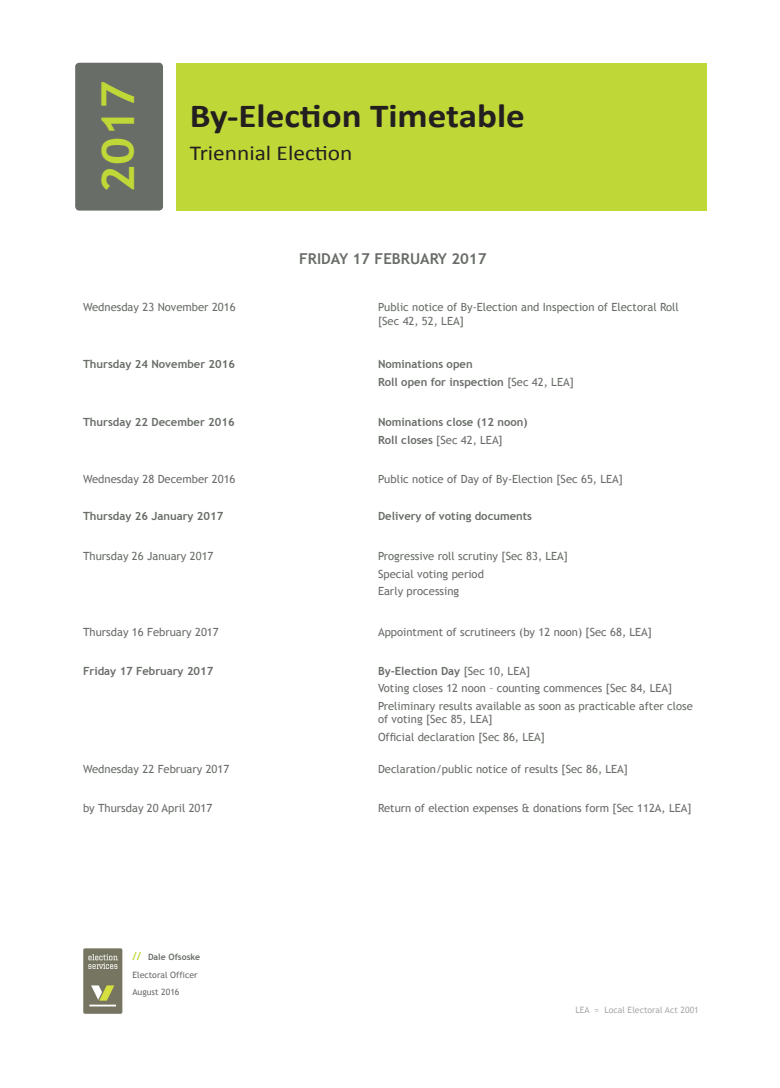
<style>
.page{position:relative;width:780px;height:1088px;background:#fff}
.page>*{position:absolute;margin:0;border:0;box-sizing:border-box;transform-origin:0 0}
.t1{font:700 45.38px "Trebuchet MS";color:#c0d738;scale:1.05 1}
.t2{font:700 33.75px "Calibri";color:#231f20;scale:1.1 1}
.t3{font:21.25px "Calibri";color:#231f20;scale:1.1 1}
.t4{font:700 15px "Trebuchet MS";color:#686d67}
.t5{font:11.25px/13.5px "Trebuchet MS";color:#686d67}
.t6{font:700 11.25px "Trebuchet MS";color:#686d67}
.t7{font:8.75px "Trebuchet MS";color:#686d67}
.t8{font:8.75px "Trebuchet MS";color:#a7aba7}
.t9{font:700 8.75px "Trebuchet MS";color:#686d67}
.s1{font-weight:400}
.s2{font-weight:700}
.s3{font-size:11.25px;color:#c0d738}
</style>
<div class="page">
<div style="left:75px;top:63px;width:88px;height:148px;background:#686d67;border-radius:4px"></div>
<img style="left:83px;top:948px;width:40px;height:66px">
<div style="left:175px;top:63px;width:531px;height:148px;background:#c0d738"></div>
<p class="t1" style="left:90px;top:193px;width:108px;rotate:-90deg">2017</p>
<p class="t2" style="left:190px;top:94px;width:306px">By-Election Timetable</p>
<p class="t3" style="left:190px;top:139px;width:149px">Triennial Election</p>
<p class="t4" style="left:299px;top:249px;width:189px">FRIDAY 17 FEBRUARY 2017</p>
<p class="t5" style="left:83px;top:301px;width:154px">Wednesday 23 November 2016</p>
<p class="t5" style="left:378px;top:301px;width:302px">Public notice of By-Election and Inspection of Electoral Roll</p>
<p class="t5" style="left:378px;top:314px;width:87px">[Sec 42, 52, LEA]</p>
<p class="t6" style="left:83px;top:357px;width:153px">Thursday 24 November 2016</p>
<p class="t6" style="left:378px;top:357px;width:96px">Nominations open</p>
<p class="t6" style="left:378px;top:374px;width:197px">Roll open for inspection <span class="s1">[Sec 42, LEA]</span></p>
<p class="t6" style="left:83px;top:415px;width:153px">Thursday 22 December 2016</p>
<p class="t6" style="left:378px;top:415px;width:151px">Nominations close (12 noon)</p>
<p class="t5" style="left:378px;top:433px;width:126px"><span class="s2">Roll closes</span> [Sec 42, LEA]</p>
<p class="t5" style="left:83px;top:473px;width:154px">Wednesday 28 December 2016</p>
<p class="t5" style="left:378px;top:473px;width:246px">Public notice of Day of By-Election [Sec 65, LEA]</p>
<p class="t6" style="left:83px;top:509px;width:142px">Thursday 26 January 2017</p>
<p class="t6" style="left:378px;top:509px;width:156px">Delivery of voting documents</p>
<p class="t5" style="left:83px;top:550px;width:132px">Thursday 26 January 2017</p>
<p class="t5" style="left:378px;top:550px;width:191px">Progressive roll scrutiny [Sec 83, LEA]</p>
<p class="t5" style="left:378px;top:567px;width:107px">Special voting period</p>
<p class="t5" style="left:378px;top:585px;width:83px">Early processing</p>
<p class="t5" style="left:83px;top:625px;width:137px">Thursday 16 February 2017</p>
<p class="t5" style="left:378px;top:625px;width:275px">Appointment of scrutineers (by 12 noon) [Sec 68, LEA]</p>
<p class="t6" style="left:83px;top:663px;width:132px">Friday 17 February 2017</p>
<p class="t6" style="left:378px;top:663px;width:154px">By-Election Day <span class="s1">[Sec 10, LEA]</span></p>
<p class="t5" style="left:378px;top:681px;width:296px">Voting closes 12 noon – counting commences [Sec 84, LEA]</p>
<p class="t5" style="left:378px;top:699px;width:316px">Preliminary results available as soon as practicable after close of voting [Sec 85, LEA]</p>
<p class="t5" style="left:378px;top:730px;width:168px">Official declaration [Sec 86, LEA]</p>
<p class="t5" style="left:83px;top:763px;width:148px">Wednesday 22 February 2017</p>
<p class="t5" style="left:378px;top:763px;width:251px">Declaration/public notice of results [Sec 86, LEA]</p>
<p class="t5" style="left:83px;top:801px;width:131px">by Thursday 20 April 2017</p>
<p class="t5" style="left:378px;top:801px;width:315px">Return of election expenses &amp; donations form [Sec 112A, LEA]</p>
<p class="t9" style="left:132px;top:951px;width:69px"><span class="s3">//</span> Dale Ofsoske</p>
<p class="t7" style="left:132px;top:969px;width:67px">Electoral Officer</p>
<p class="t7" style="left:132px;top:986px;width:49px">August 2016</p>
<p class="t8" style="left:575px;top:1005px;width:125px">LEA = Local Electoral Act 2001</p>
</div>
